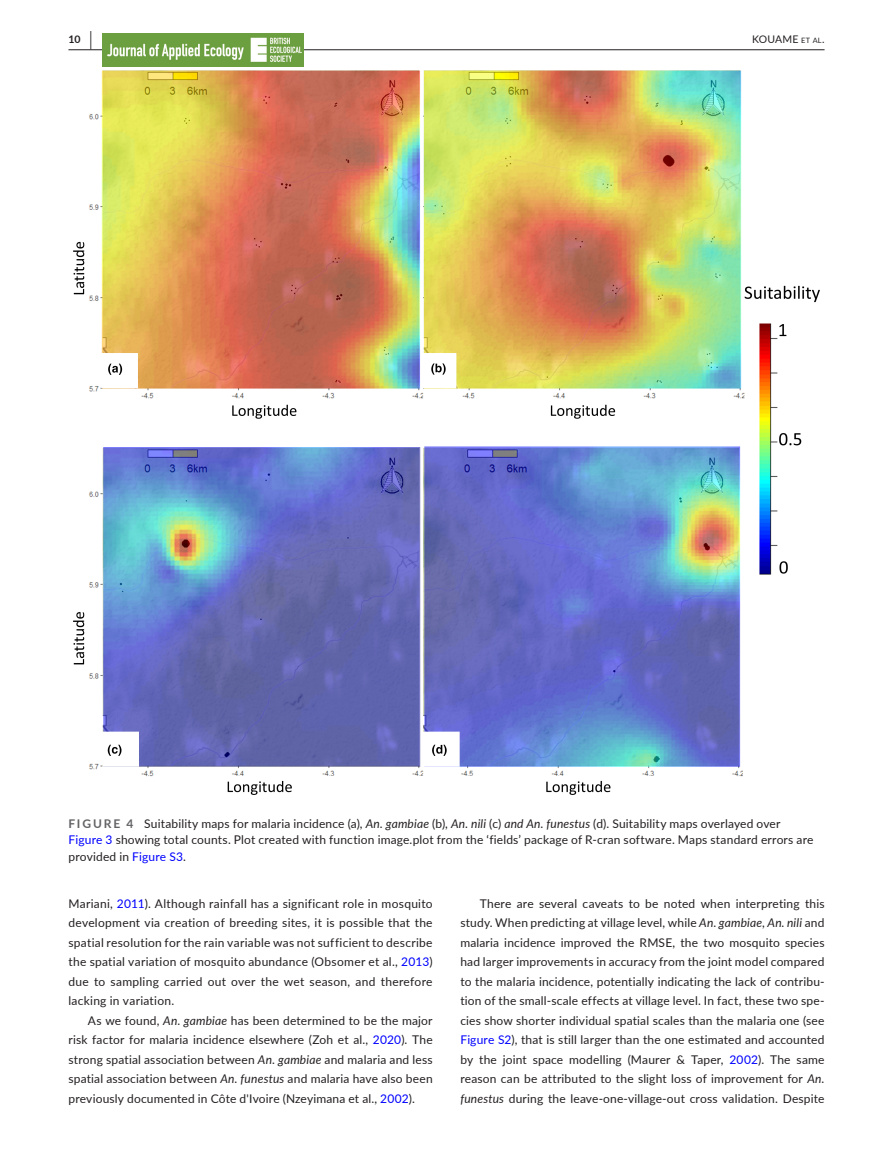
<style>
.page{position:relative;width:893px;height:1174px;background:#fff}
.page>*{position:absolute;margin:0;border:0;box-sizing:border-box;transform-origin:0 0}
.t1{font:12px/19.5px "Lato";letter-spacing:.015em;color:#231f20;text-align:justify}
.t2{font:10.5px "Lato";letter-spacing:.02em;color:#231f20}
.t3{font:700 10.5px "Lato";color:#231f20}
.s1{font-size:19.5px}
.s2{font-size:7.35px}
.s3{font-weight:700;color:#636366}
.s4{font-style:italic}
.s5{color:#00f}
</style>
<div class="page">
<hr style="left:68px;top:49px;width:756px;height:1px;background:#231f20">
<img style="left:102px;top:33px;width:201px;height:33px">
<img style="left:73px;top:70px;width:747px;height:725px">
<p class="t3" style="left:68px;top:31px;width:25px">10 <span class="s1">|</span></p>
<p class="t2" style="left:752px;top:31px;width:74px">KOUAME <span class="s2">et al</span>.</p>
<p class="t1" style="left:68px;top:814px;width:747px;line-height:16.5px;text-align:left"><span class="s3">FIGURE 4</span> Suitability maps for malaria incidence (a), <span class="s4">An. gambiae</span> (b), <span class="s4">An. nili</span> (c) <span class="s4">and An. funestus</span> (d). Suitability maps overlayed over<br><span class="s5">Figure 3</span> showing total counts. Plot created with function image.plot from the ‘fields’ package of R-cran software. Maps standard errors are provided in <span class="s5">Figure S3</span>.</p>
<p class="t1" style="left:68px;top:893px;width:366px">Mariani, <span class="s5">2011</span>). Although rainfall has a significant role in mosquito development via creation of breeding sites, it is possible that the spatial resolution for the rain variable was not sufficient to describe the spatial variation of mosquito abundance (Obsomer et al., <span class="s5">2013</span>) due to sampling carried out over the wet season, and therefore lacking in variation.</p>
<p class="t1" style="left:68px;top:1010px;width:366px;text-indent:20px">As we found, <span class="s4">An. gambiae</span> has been determined to be the major risk factor for malaria incidence elsewhere (Zoh et al., <span class="s5">2020</span>). The strong spatial association between <span class="s4">An. gambiae</span> and malaria and less spatial association between <span class="s4">An. funestus</span> and malaria have also been previously documented in Côte d'Ivoire (Nzeyimana et al., <span class="s5">2002</span>).</p>
<p class="t1" style="left:460px;top:893px;width:366px;text-indent:20px">There are several caveats to be noted when interpreting this study. When predicting at village level, while <span class="s4">An. gambiae</span>, <span class="s4">An. nili</span> and malaria incidence improved the RMSE, the two mosquito species had larger improvements in accuracy from the joint model compared to the malaria incidence, potentially indicating the lack of contribu&shy;tion of the small-scale effects at village level. In fact, these two spe&shy;cies show shorter individual spatial scales than the malaria one (see <span class="s5">Figure S2</span>), that is still larger than the one estimated and accounted by the joint space modelling (Maurer &amp; Taper, <span class="s5">2002</span>). The same reason can be attributed to the slight loss of improvement for <span class="s4">An. funestus</span> during the leave-one-village-out cross validation. Despite</p>
</div>
